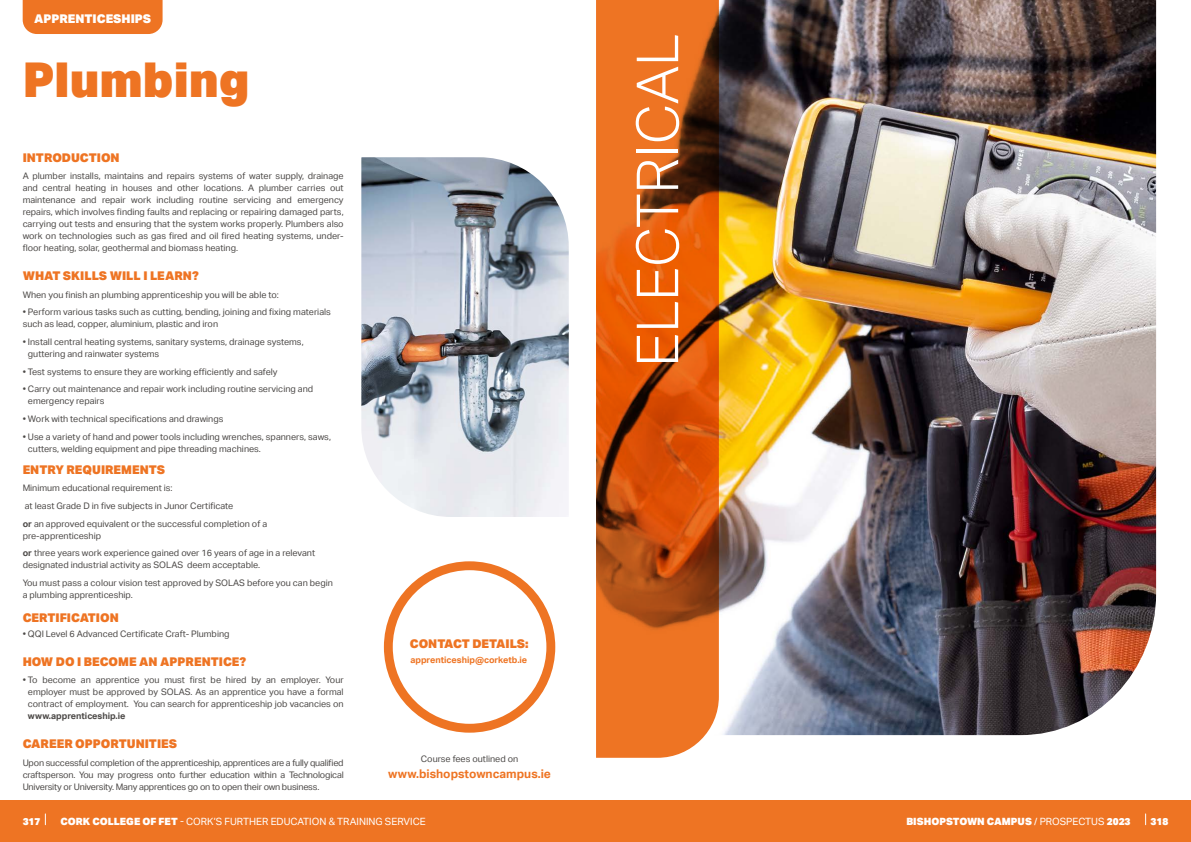
<style>
.page{position:relative;width:1191px;height:842px;background:#fff}
.page>*{position:absolute;margin:0;border:0;box-sizing:border-box;transform-origin:0 0}
.t1{font:300 58px "Aktiv Grotesk";color:#fff}
.t2{font:900 48px "Aktiv Grotesk";color:#ee7423}
.t3{font:900 12px "Aktiv Grotesk";color:#ee7423}
.t4{font:700 12px "Aktiv Grotesk";color:#ee7423}
.t5{font:900 12px "Aktiv Grotesk";color:#fff}
.t6{font:10px "Aktiv Grotesk";color:#fff}
.t7{font:900 10px "Aktiv Grotesk";color:#fff}
.t8{font:9px/12px "Aktiv Grotesk";color:#4b4846}
.t9{font:700 9px "Aktiv Grotesk";color:#ee7423}
.t10{font:700 9px "Aktiv Grotesk";color:#4b4846}
.s1{font-weight:700}
.s2{font-weight:900}
.s3{font-weight:400}
</style>
<div class="page">
<div style="left:0;top:800px;width:1191px;height:42px;background:#ee7423"></div>
<div style="left:23px;top:0;width:140px;height:34px;background:#ee7423"></div>
<div style="left:384px;top:561px;width:171px;height:172px;background:#ee7423;border-radius:50%"></div>
<div style="left:393px;top:570px;width:153px;height:154px;background:#fff;border-radius:50%"></div>
<svg style="left:361px;top:157px;width:208px;height:360px;background:#b7bec8"></svg>
<img style="left:719px;top:0;width:437px;height:736px">
<svg style="left:596px;top:0;width:123px;height:758px;background:#d05c16"></svg>
<h3 class="t5" style="left:34px;top:11px;width:119px">APPRENTICESHIPS</h3>
<h2 class="t2" style="left:23px;top:48px;width:228px">Plumbing</h2>
<h3 class="t3" style="left:23px;top:150px;width:98px">INTRODUCTION</h3>
<p class="t8" style="left:23px;top:170px;width:322px;text-align:justify">A plumber installs, maintains and repairs systems of water supply, drainage and central heating in houses and other locations. A plumber carries out maintenance and repair work including routine servicing and emergency repairs, which involves finding faults and replacing or repairing damaged parts, carrying out tests and ensuring that the system works properly. Plumbers also work on technologies such as gas fired and oil fired heating systems, under&shy;floor heating, solar, geothermal and biomass heating.</p>
<h3 class="t3" style="left:23px;top:268px;width:177px">WHAT SKILLS WILL I LEARN?</h3>
<p class="t8" style="left:23px;top:289px;width:258px">When you finish an plumbing apprenticeship you will be able to:</p>
<p class="t8" style="left:23px;top:306px;width:310px">• Perform various tasks such as cutting, bending, joining and fixing materials such as lead, copper, aluminium, plastic and iron</p>
<p class="t8" style="left:28px;top:336px;width:277px;text-indent:-5px">• Install central heating systems, sanitary systems, drainage systems, guttering and rainwater systems</p>
<p class="t8" style="left:23px;top:366px;width:256px">• Test systems to ensure they are working efficiently and safely</p>
<p class="t8" style="left:28px;top:383px;width:287px;text-indent:-5px">• Carry out maintenance and repair work including routine servicing and emergency repairs</p>
<p class="t8" style="left:23px;top:413px;width:202px">• Work with technical specifications and drawings</p>
<p class="t8" style="left:28px;top:431px;width:304px;text-indent:-5px">• Use a variety of hand and power tools including wrenches, spanners, saws, cutters, welding equipment and pipe threading machines.</p>
<h3 class="t3" style="left:23px;top:462px;width:144px">ENTRY REQUIREMENTS</h3>
<p class="t8" style="left:23px;top:479px;width:246px;line-height:17.7px">Minimum educational requirement is:<br>at least Grade D in five subjects in Junor Certificate<br><span class="s1">or</span> an approved equivalent or the successful completion of a</p>
<p class="t8" style="left:23px;top:527px;width:294px;line-height:17.7px">pre-apprenticeship<br><span class="s1">or</span> three years work experience gained over 16 years of age in a relevant</p>
<p class="t8" style="left:23px;top:556px;width:312px;line-height:17.7px">designated industrial activity as SOLAS deem acceptable.<br>You must pass a colour vision test approved by SOLAS before you can begin</p>
<p class="t8" style="left:23px;top:589px;width:112px">a plumbing apprenticeship.</p>
<h3 class="t3" style="left:23px;top:610px;width:98px">CERTIFICATION</h3>
<p class="t8" style="left:23px;top:628px;width:208px">• QQI Level 6 Advanced Certificate Craft- Plumbing</p>
<h3 class="t3" style="left:23px;top:653px;width:225px">HOW DO I BECOME AN APPRENTICE?</h3>
<p class="t8" style="left:23px;top:674px;width:322px;text-align:center">• To become an apprentice you must first be hired by an employer. Your employer must be approved by SOLAS. As an apprentice you have a formal contract of employment. You can search for apprenticeship job vacancies on</p>
<p class="t10" style="left:28px;top:711px;width:99px">www.apprenticeship.ie</p>
<h3 class="t3" style="left:23px;top:736px;width:156px">CAREER OPPORTUNITIES</h3>
<p class="t8" style="left:23px;top:756px;width:322px;text-align:justify">Upon successful completion of the apprenticeship, apprentices are a fully qualified craftsperson. You may progress onto further education within a Technological University or University. Many apprentices go on to open their own business.</p>
<h3 class="t3" style="left:410px;top:636px;width:120px">CONTACT DETAILS:</h3>
<p class="t9" style="left:410px;top:655px;width:118px">apprenticeship@corketb.ie</p>
<p class="t8" style="left:421px;top:752px;width:99px">Course fees outlined on</p>
<h3 class="t4" style="left:388px;top:766px;width:164px">www.bishopstowncampus.ie</h3>
<h1 class="t1" style="left:624px;top:367px;width:334px;rotate:-90deg">ELECTRICAL</h1>
<p class="t7" style="left:23px;top:815px;width:19px">317</p>
<p class="t6" style="left:60px;top:816px;width:367px"><span class="s2">CORK COLLEGE OF FET</span> - CORK’S FURTHER EDUCATION &amp; TRAINING SERVICE</p>
<p class="t7" style="left:906px;top:815px;width:226px">BISHOPSTOWN CAMPUS <span class="s3">/ PROSPECTUS</span> 2023</p>
<p class="t7" style="left:1150px;top:815px;width:19px">318</p>
</div>
